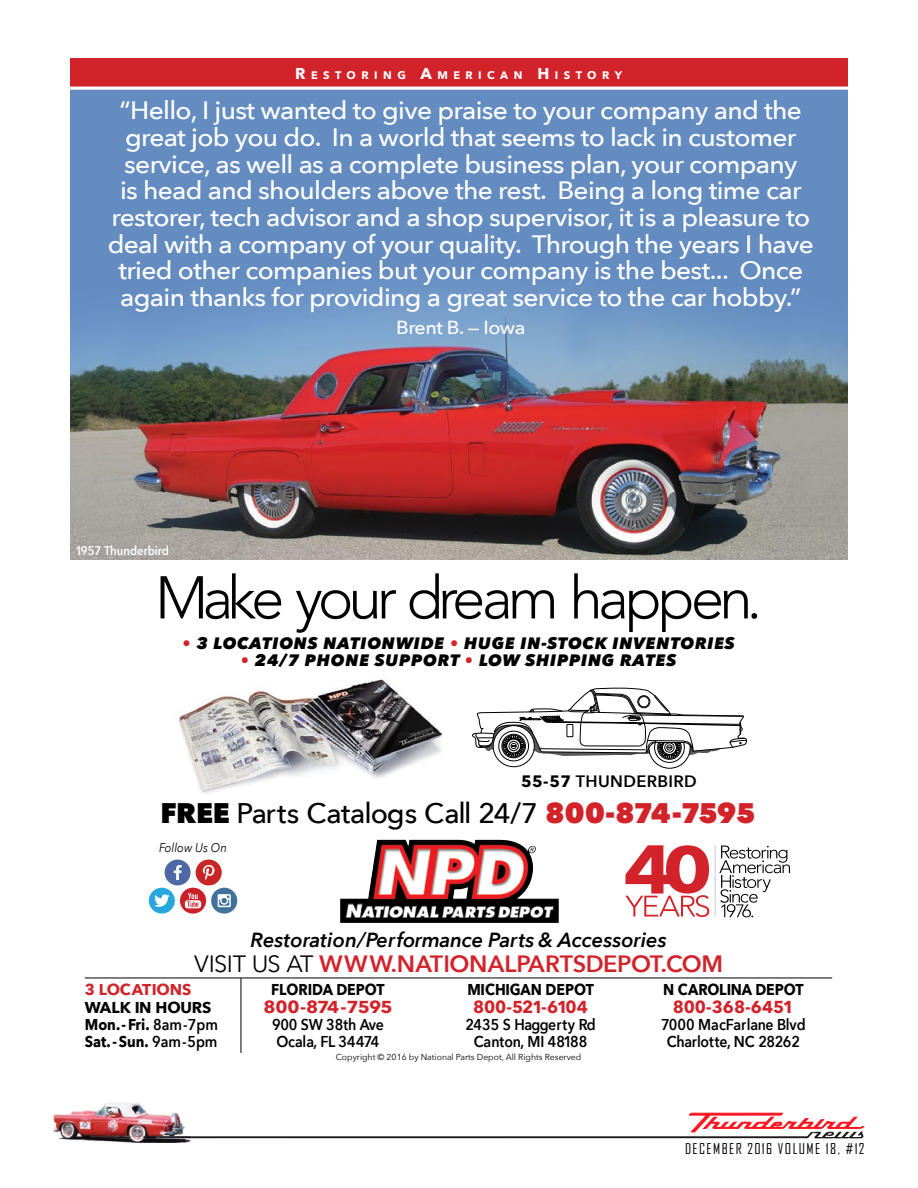
<style>
.page{position:relative;width:918px;height:1188px;background:#fff}
.page>*{position:absolute;margin:0;border:0;box-sizing:border-box;transform-origin:0 0}
.t1{font:300 59.7px "Avenir";letter-spacing:-.08em;color:#000}
.t2{font:500 28.2px "Avenir Next";letter-spacing:-.04em;color:#000}
.t3{font:500 25.05px/26.7px "Avenir Next";letter-spacing:-.025em;color:#fff;text-align:center;scale:1.05 1}
.t4{font:600 23.55px "Avenir Next";letter-spacing:-.015em;color:#d2232a}
.t5{font:italic 600 20.4px "Avenir Next";color:#000}
.t6{font:500 18.9px "Avenir Next";letter-spacing:-.025em;color:#fff;scale:1.05 1}
.t7{font:700 17.25px "Avenir Next";letter-spacing:-.05em;color:#d2232a;scale:1.09 1}
.t8{font:700 17.25px "Avenir Next";letter-spacing:-.06em;color:#d2232a}
.t9{font:700 17.25px "Avenir Next";color:#d2232a}
.t10{font:italic 800 16.5px "Avenir Next";letter-spacing:.05em;color:#000}
.t11{font:600 16.5px "Avenir Next";letter-spacing:.02em;color:#000}
.t12{font:600 15.75px/17.2px "Avenir Next";color:#000;text-align:center;scale:.9 1}
.t13{font:700 15.75px/17.2px "Avenir Next";color:#000}
.t14{font:700 15.75px "Avenir Next";color:#000;scale:.9 1}
.t15{font:600 15.75px/17.2px "Avenir Next";letter-spacing:-.02em;color:#000;scale:.9 1}
.t16{font:700 15.75px "Avenir Next";letter-spacing:-.01em;color:#d2232a}
.t17{font:14.25px "Agency FB";letter-spacing:.1em;color:#000}
.t18{font:600 12.6px "Avenir Next";color:#fff;scale:.9 1}
.t19{font:italic 12.6px "Avenir Next";color:#000;scale:.9 1}
.t20{font:700 10.95px "Avenir Next";letter-spacing:.5em;color:#fff}
.t21{font:8.7px "Avenir Next";color:#000}
.s1{font-size:15.75px}
.s2{color:#d2232a}
.s3{font-weight:700}
.s4{font-weight:800}
.s5{font-weight:800;color:#d2232a}
.s6{font-weight:400;color:#000}
.s7{font-weight:600}
</style>
<div class="page">
<svg style="left:191px;top:1113px;width:674px;height:25px"></svg>
<img style="left:53px;top:1102px;width:138px;height:41px">
<img style="left:115px;top:1136px;width:76px;height:2px">
<img style="left:70px;top:90px;width:777px;height:470px">
<img style="left:178px;top:679px;width:265px;height:114px">
<div style="left:70px;top:58px;width:777px;height:29px;background:#d2232a"></div>
<svg style="left:472px;top:688px;width:275px;height:81px"></svg>
<img style="left:340px;top:840px;width:219px;height:83px">
<hr style="left:85px;top:978px;width:747px;height:1px;background:#000">
<hr style="left:241px;top:978px;width:1px;height:75px;background:#000">
<div style="left:165px;top:860px;width:26px;height:25px;background:#4e68a5;border-radius:50%"></div>
<svg style="left:174px;top:865px;width:8px;height:15px"></svg>
<div style="left:149px;top:888px;width:26px;height:26px;background:#28a7df;border-radius:50%"></div>
<svg style="left:154px;top:894px;width:16px;height:13px"></svg>
<div style="left:196px;top:860px;width:26px;height:25px;background:#c72627;border-radius:50%"></div>
<svg style="left:203px;top:865px;width:12px;height:15px"></svg>
<svg style="left:180px;top:888px;width:26px;height:26px"></svg>
<svg style="left:185px;top:893px;width:16px;height:15px"></svg>
<div style="left:211px;top:888px;width:26px;height:26px;background:#41729b;border-radius:50%"></div>
<svg style="left:218px;top:894px;width:13px;height:13px"></svg>
<svg style="left:625px;top:845px;width:84px;height:72px"></svg>
<svg style="left:719px;top:846px;width:71px;height:71px"></svg>
<hr style="left:715px;top:845px;width:1px;height:71px;background:#d1d3d4">
<p class="t20" style="left:295px;top:69px;width:329px"><span class="s1">R</span>ESTORING <span class="s1">A</span>MERICAN <span class="s1">H</span>ISTORY</p>
<p class="t3" style="left:108px;top:97px;width:674px">“Hello, I just wanted to give praise to your company and the great job you do. In a world that seems to lack in customer service, as well as a complete business plan, your company<br>is head and shoulders above the rest. Being a long time car restorer, tech advisor and a shop supervisor, it is a pleasure to deal with a company of your quality. Through the years I have tried other companies but your company is the best... Once again thanks for providing a great service to the car hobby.”</p>
<p class="t6" style="left:396px;top:316px;width:125px">Brent B. — Iowa</p>
<p class="t18" style="left:75px;top:543px;width:105px">1957 Thunderbird</p>
<h1 class="t1" style="left:155px;top:563px;width:608px">Make your dream happen.</h1>
<p class="t10" style="left:182px;top:633px;width:554px"><span class="s2">•</span> 3 LOCATIONS NATIONWIDE <span class="s2">•</span> HUGE IN-STOCK INVENTORIES</p>
<p class="t10" style="left:241px;top:650px;width:437px"><span class="s2">•</span> 24/7 PHONE SUPPORT <span class="s2">•</span> LOW SHIPPING RATES</p>
<p class="t11" style="left:521px;top:771px;width:177px"><span class="s3">55-57</span> THUNDERBIRD</p>
<p class="t2" style="left:161px;top:796px;width:597px"><span class="s4">FREE</span> Parts Catalogs Call 24/7 <span class="s5">800-874-7595</span></p>
<p class="t19" style="left:159px;top:840px;width:77px">Follow Us On</p>
<p class="t5" style="left:251px;top:927px;width:418px">Restoration/Performance Parts &amp; Accessories</p>
<p class="t4" style="left:194px;top:950px;width:530px"><span class="s6">VISIT US AT</span> WWW.NATIONALPARTSDEPOT.COM</p>
<p class="t16" style="left:85px;top:980px;width:108px">3 LOCATIONS</p>
<p class="t13" style="left:85px;top:998px;width:135px">WALK IN HOURS<br>Mon. - Fri. <span class="s7">8am-7pm<br></span>Sat. - Sun. <span class="s7">9am-5pm</span></p>
<p class="t14" style="left:271px;top:980px;width:128px">FLORIDA DEPOT</p>
<p class="t7" style="left:263px;top:996px;width:120px">800-874-7595</p>
<p class="t15" style="left:272px;top:1016px;width:126px">900 SW 38th Ave<br>Ocala, FL 34474</p>
<p class="t14" style="left:467px;top:980px;width:142px">MICHIGAN DEPOT</p>
<p class="t8" style="left:473px;top:996px;width:116px">800-521-6104</p>
<p class="t12" style="left:465px;top:1016px;width:147px">2435 S Haggerty Rd<br>Canton, MI 48188</p>
<p class="t21" style="left:336px;top:1052px;width:247px">Copyright © 2016 by National Parts Depot, All Rights Reserved</p>
<p class="t14" style="left:663px;top:980px;width:158px">N CAROLINA DEPOT</p>
<p class="t9" style="left:673px;top:996px;width:123px">800-368-6451</p>
<p class="t12" style="left:661px;top:1016px;width:162px">7000 MacFarlane Blvd<br>Charlotte, NC 28262</p>
<p class="t17" style="left:685px;top:1140px;width:181px">DECEMBER 2016 VOLUME 18, #12</p>
</div>
